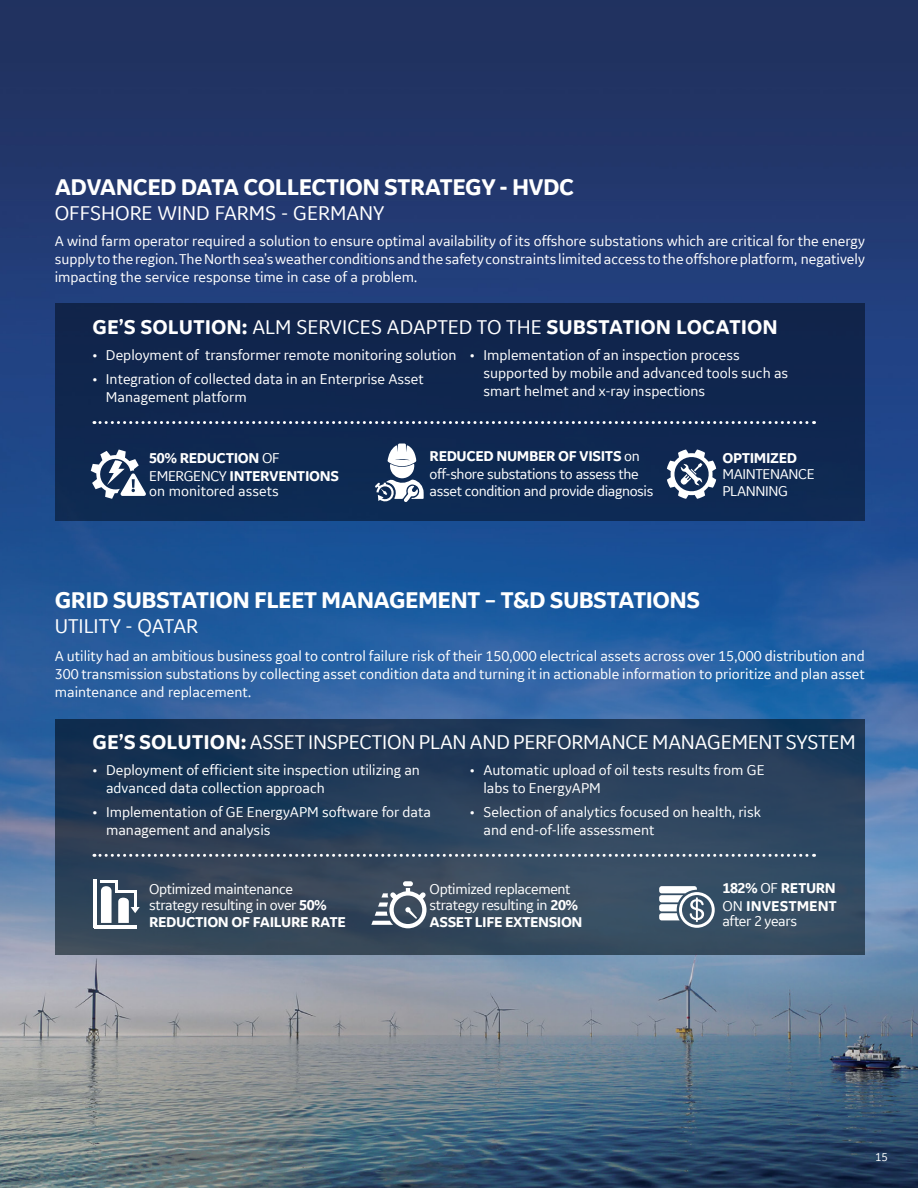
<style>
.page{position:relative;width:918px;height:1188px;background:#fff}
.page>*{position:absolute;margin:0;border:0;box-sizing:border-box;transform-origin:0 0}
.t1{font:700 24px "GE Inspira Sans";letter-spacing:-.025em;color:#fff}
.t2{font:21px "GE Inspira Sans";letter-spacing:-.01em;color:#fff}
.t3{font:700 21px "GE Inspira Sans";color:#fff}
.t4{font:15px/18px "GE Inspira Sans";color:#fff}
.t5{font:15px/16.5px "GE Inspira Sans";letter-spacing:-.025em;color:#fff}
.t6{font:700 15px/18px "GE Inspira Sans";letter-spacing:-.025em;color:#fff}
.t7{font:700 15px/18px "GE Inspira Sans";color:#fff}
.t8{font:12px "GE Inspira Sans";color:#fff}
.s1{font-weight:400}
.s2{font-weight:700}
</style>
<div class="page">
<img style="left:0;top:0;width:918px;height:1188px">
<div style="left:55px;top:304px;width:810px;height:217px;background:#0f274f"></div>
<svg style="left:94px;top:421px;width:721px;height:3px"></svg>
<svg style="left:55px;top:719px;width:810px;height:235px"></svg>
<svg style="left:94px;top:854px;width:721px;height:3px"></svg>
<svg style="left:371px;top:888px;width:56px;height:40px"></svg>
<div style="left:403px;top:881px;width:10px;height:5px;background:#fff;border-radius:2px"></div>
<svg style="left:659px;top:886px;width:56px;height:42px"></svg>
<svg style="left:91px;top:449px;width:55px;height:50px"></svg>
<svg style="left:667px;top:449px;width:49px;height:50px"></svg>
<svg style="left:375px;top:444px;width:49px;height:58px"></svg>
<hr style="left:100px;top:880px;width:16px;height:3px;background:#fff">
<svg style="left:101px;top:880px;width:39px;height:43px"></svg>
<hr style="left:93px;top:880px;width:3px;height:48px;background:#fff">
<hr style="left:94px;top:925px;width:42px;height:3px;background:#fff">
<h1 class="t1" style="left:55px;top:172px;width:521px">ADVANCED DATA COLLECTION STRATEGY - HVDC</h1>
<h2 class="t2" style="left:55px;top:200px;width:331px">OFFSHORE WIND FARMS - GERMANY</h2>
<p class="t4" style="left:55px;top:231px;width:812px;text-align:justify">A wind farm operator required a solution to ensure optimal availability of its offshore substations which are critical for the energy supply to the region. The North sea’s weather conditions and the safety constraints limited access to the offshore platform, negatively impacting the service response time in case of a problem.</p>
<h2 class="t3" style="left:92px;top:314px;width:687px">GE’S SOLUTION: <span class="s1">ALM SERVICES ADAPTED TO THE</span> SUBSTATION LOCATION</h2>
<p class="t4" style="left:483px;top:346px;width:306px;text-indent:-14px">• Implementation of an inspection process supported by mobile and advanced tools such as smart helmet and x-ray inspections</p>
<p class="t4" style="left:92px;top:346px;width:366px">• Deployment of transformer remote monitoring solution</p>
<p class="t4" style="left:106px;top:369px;width:319px;text-indent:-13px">• Integration of collected data in an Enterprise Asset<br>Management platform</p>
<p class="t6" style="left:149px;top:448px;width:191px">50% REDUCTION <span class="s1">OF<br>EMERGENCY</span> INTERVENTIONS</p>
<p class="t4" style="left:149px;top:481px;width:131px">on monitored assets</p>
<p class="t5" style="left:430px;top:447px;width:212px;line-height:18px"><span class="s2">REDUCED NUMBER OF VISITS</span> on off-shore substations to assess the</p>
<p class="t5" style="left:430px;top:482px;width:225px">asset condition and provide diagnosis</p>
<p class="t6" style="left:722px;top:448px;width:76px">OPTIMIZED</p>
<p class="t5" style="left:722px;top:465px;width:94px">MAINTENANCE<br>PLANNING</p>
<h1 class="t1" style="left:55px;top:585px;width:647px">GRID SUBSTATION FLEET MANAGEMENT – T&amp;D SUBSTATIONS</h1>
<h2 class="t2" style="left:55px;top:613px;width:145px">UTILITY - QATAR</h2>
<p class="t4" style="left:55px;top:646px;width:812px;text-align:justify">A utility had an ambitious business goal to control failure risk of their 150,000 electrical assets across over 15,000 distribution and 300 transmission substations by collecting asset condition data and turning it in actionable information to prioritize and plan asset maintenance and replacement.</p>
<h2 class="t2" style="left:92px;top:729px;width:765px"><span class="s2">GE’S SOLUTION:</span> ASSET INSPECTION PLAN AND PERFORMANCE MANAGEMENT SYSTEM</h2>
<p class="t4" style="left:483px;top:761px;width:283px;text-indent:-14px">• Automatic upload of oil tests results from GE labs to EnergyAPM</p>
<p class="t4" style="left:483px;top:802px;width:279px;text-indent:-14px">• Selection of analytics focused on health, risk and end-of-life assessment</p>
<p class="t4" style="left:106px;top:761px;width:316px;text-indent:-14px">• Deployment of efficient site inspection utilizing an advanced data collection approach</p>
<p class="t4" style="left:106px;top:802px;width:326px;text-indent:-14px">• Implementation of GE EnergyAPM software for data management and analysis</p>
<p class="t5" style="left:149px;top:880px;width:198px">Optimized maintenance strategy resulting in over <span class="s2">50%<br>REDUCTION OF FAILURE RATE</span></p>
<p class="t5" style="left:430px;top:880px;width:154px">Optimized replacement strategy resulting in <span class="s2">20%<br>ASSET LIFE EXTENSION</span></p>
<p class="t7" style="left:722px;top:879px;width:116px">182% <span class="s1">OF</span> RETURN<br><span class="s1">ON</span> INVESTMENT</p>
<p class="t5" style="left:722px;top:912px;width:76px">after 2 years</p>
<p class="t8" style="left:875px;top:1149px;width:14px">15</p>
</div>
